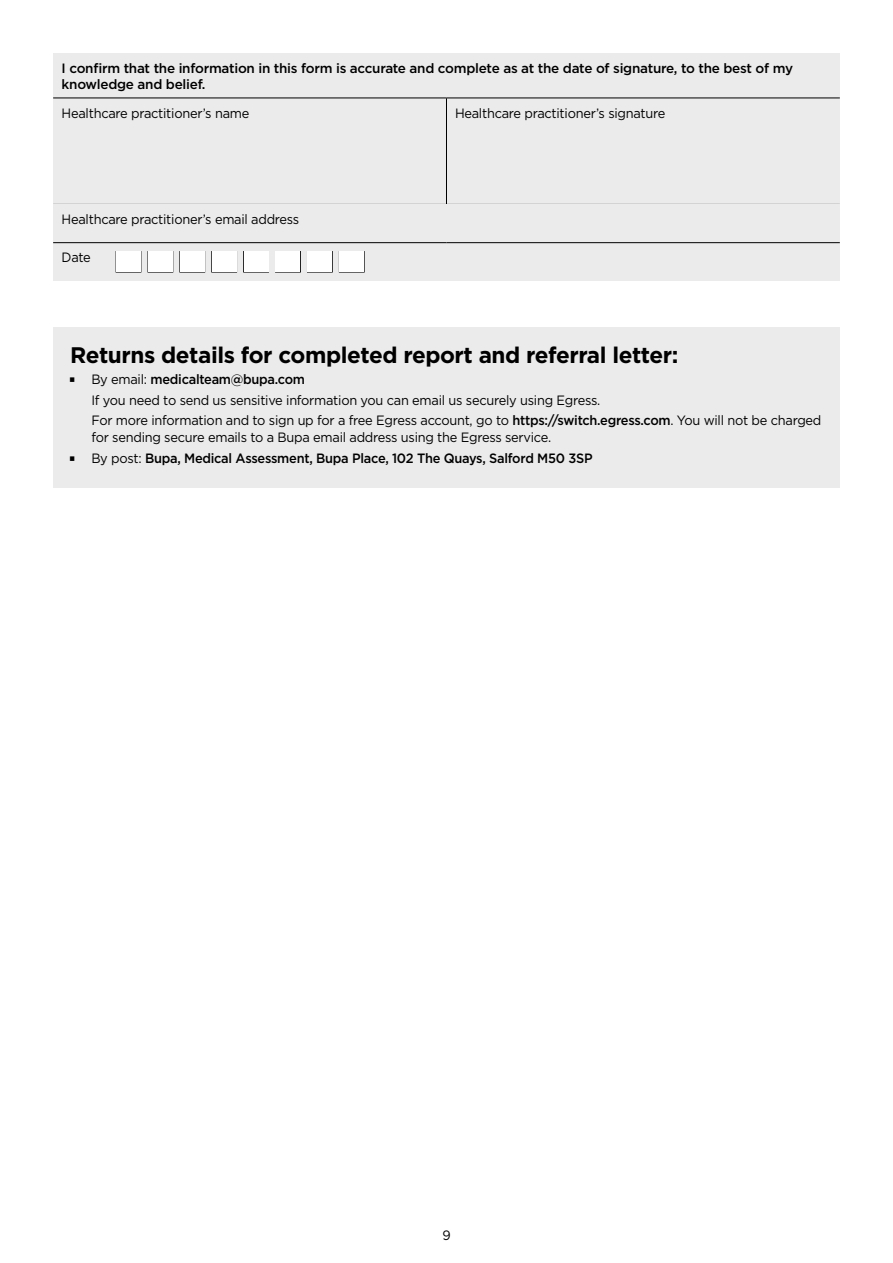
<style>
.page{position:relative;width:893px;height:1263px;background:#fff}
.page>*{position:absolute;margin:0;border:0;box-sizing:border-box;transform-origin:0 0}
.t1{font:700 22.5px "Gotham";letter-spacing:-.02em;color:#000}
.t2{font:13.5px/20.7px "Gotham";letter-spacing:-.02em;color:#000;scale:.95 1}
.t3{font:500 13.5px/16.5px "Gotham";letter-spacing:-.02em;color:#000}
.t4{font:500 13.5px "Gotham";letter-spacing:-.02em;color:#000;scale:.95 1}
.s1{font-weight:500}
.s2{font-weight:400}
</style>
<div class="page">
<div style="left:53px;top:327px;width:787px;height:161px;background:#ebebeb"></div>
<div style="left:53px;top:53px;width:787px;height:45px;background:#ebebeb"></div>
<div style="left:446px;top:98px;width:394px;height:106px;background:#ebebeb"></div>
<div style="left:53px;top:98px;width:393px;height:106px;background:#ebebeb"></div>
<hr style="left:446px;top:98px;width:1px;height:106px;background:#000">
<hr style="left:53px;top:98px;width:393px;height:1px;background:#000">
<hr style="left:446px;top:98px;width:394px;height:1px;background:#000">
<div style="left:53px;top:204px;width:787px;height:39px;background:#ebebeb"></div>
<div style="left:53px;top:243px;width:787px;height:38px;background:#ebebeb"></div>
<hr style="left:53px;top:242px;width:393px;height:1px;background:#000">
<hr style="left:446px;top:242px;width:394px;height:1px;background:#000">
<svg style="left:115px;top:251px;width:250px;height:22px"></svg>
<div style="left:116px;top:252px;width:25px;height:20px;background:#fff"></div>
<div style="left:148px;top:252px;width:25px;height:20px;background:#fff"></div>
<div style="left:180px;top:252px;width:25px;height:20px;background:#fff"></div>
<div style="left:212px;top:252px;width:25px;height:20px;background:#fff"></div>
<div style="left:244px;top:252px;width:24px;height:20px;background:#fff"></div>
<div style="left:276px;top:252px;width:24px;height:20px;background:#fff"></div>
<div style="left:307px;top:252px;width:25px;height:20px;background:#fff"></div>
<div style="left:339px;top:252px;width:25px;height:20px;background:#fff"></div>
<p class="t3" style="left:62px;top:60px;width:733px">I confrm that the information in this form is accurate and complete as at the date of signature, to the best of my knowledge and belief.</p>
<p class="t2" style="left:62px;top:102px;width:199px">Healthcare practitioner’s name</p>
<p class="t2" style="left:455px;top:102px;width:223px">Healthcare practitioner’s signature</p>
<p class="t2" style="left:62px;top:209px;width:252px">Healthcare practitioner’s email address</p>
<p class="t2" style="left:62px;top:247px;width:32px">Date</p>
<h3 class="t1" style="left:70px;top:342px;width:610px">Returns details for completed report and referral letter:</h3>
<p class="t2" style="left:91px;top:368px;width:770px">By email: <span class="s1">medicalteam@bupa.com<br></span>If you need to send us sensitive information you can email us securely using Egress.<br>For more information and to sign up for a free Egress account, go to <span class="s1">https://switch.egress.com</span>. You will not be charged</p>
<p class="t2" style="left:91px;top:426px;width:485px">for sending secure emails to a Bupa email address using the Egress service.</p>
<p class="t4" style="left:91px;top:450px;width:529px"><span class="s2">By post:</span> Bupa, Medical Assessment, Bupa Place, 102 The Quays, Salford M50 3SP</p>
<p class="t2" style="left:442px;top:1225px;width:10px">9</p>
</div>
